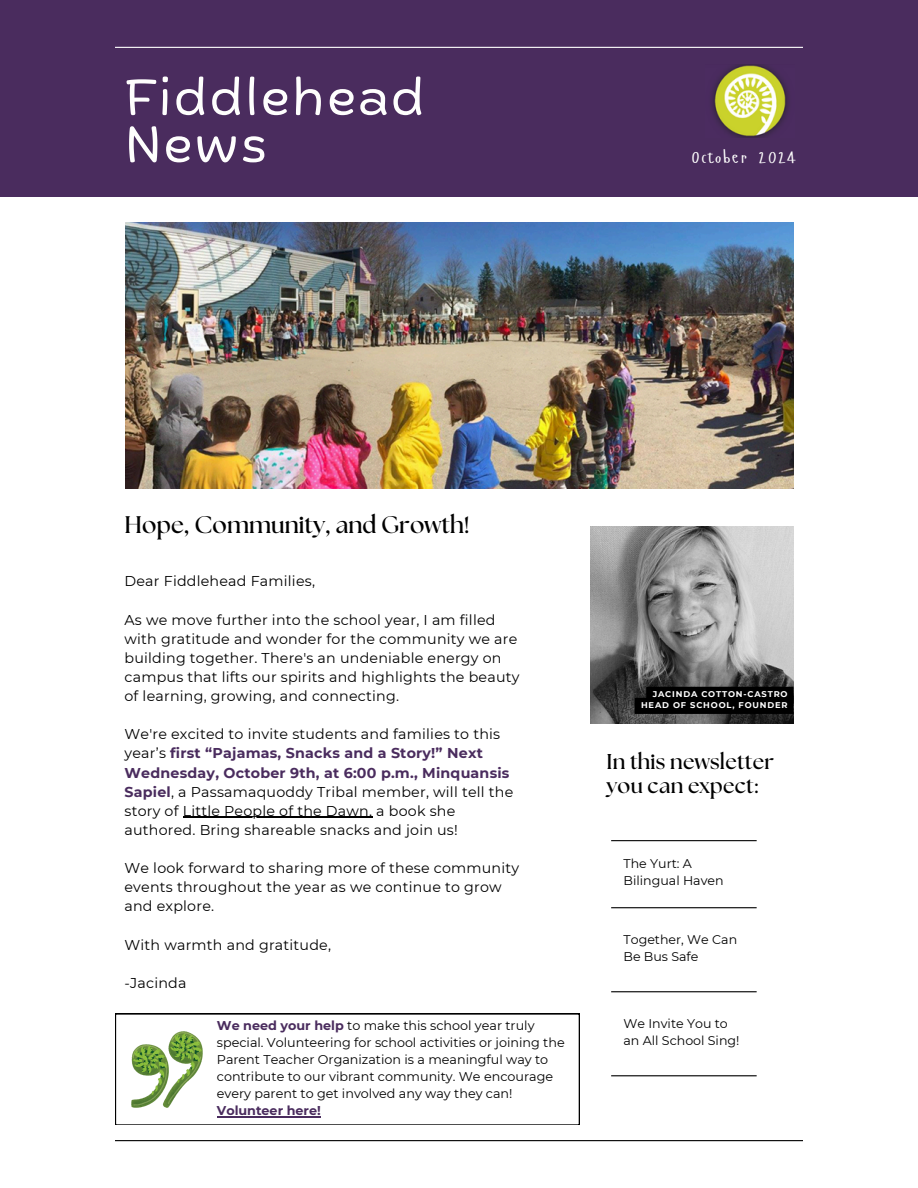
<style>
.page{position:relative;width:918px;height:1188px;background:#fff}
.page>*{position:absolute;margin:0;border:0;box-sizing:border-box;transform-origin:0 0}
.t1{font:50.1px/47.2px "Biski";letter-spacing:.04em;color:#fefefd}
.t2{font:700 24px "The Seasons";color:#000}
.t3{font:700 21.45px/23.7px "The Seasons";letter-spacing:.01em;color:#000}
.t4{font:16.95px "Hangyaboly";letter-spacing:.1em;color:#fefefd}
.t5{font:14.25px/19.2px "Montserrat";letter-spacing:.015em;color:#000}
.t6{font:12.75px/17px "Montserrat";color:#000}
.t7{font:12.6px/16.8px "Montserrat";color:#000}
.t8{font:700 8.25px "Montserrat";letter-spacing:.1em;color:#fff}
.s1{font-weight:700;color:#4a2c5e}
</style>
<div class="page">
<div style="left:0;top:0;width:918px;height:197px;background:#4a2c5e"></div>
<hr style="left:115px;top:47px;width:688px;height:1px;background:#fefefd">
<hr style="left:115px;top:1140px;width:688px;height:1px;background:#000">
<hr style="left:183px;top:817px;width:189px;height:1px;background:#000">
<img style="left:590px;top:527px;width:204px;height:197px">
<hr style="left:611px;top:840px;width:146px;height:1px;background:#000">
<hr style="left:611px;top:907px;width:146px;height:1px;background:#000">
<hr style="left:611px;top:991px;width:146px;height:1px;background:#000">
<hr style="left:611px;top:1075px;width:146px;height:1px;background:#000">
<img style="left:712px;top:64px;width:76px;height:73px">
<img style="left:125px;top:223px;width:669px;height:265px">
<svg style="left:115px;top:1014px;width:465px;height:111px"></svg>
<img style="left:132px;top:1031px;width:71px;height:77px">
<div style="left:635px;top:687px;width:158px;height:27px;background:#000"></div>
<hr style="left:217px;top:1116px;width:66px;height:1px;background:#4a2c5e">
<hr style="left:283px;top:1116px;width:34px;height:1px;background:#4a2c5e">
<p class="t1" style="left:125px;top:79px;width:301px">Fiddlehead<br>News</p>
<p class="t4" style="left:692px;top:146px;width:104px">October 2024</p>
<h1 class="t2" style="left:125px;top:514px;width:347px">Hope, Community, and Growth!</h1>
<p class="t5" style="left:125px;top:572px;width:192px">Dear Fiddlehead Families,</p>
<h3 class="t5" style="left:125px;top:610px;width:397px">As we move further into the school year, I am filled with gratitude and wonder for the community we are building together. There's an undeniable energy on campus that lifts our spirits and highlights the beauty of learning, growing, and connecting.</h3>
<p class="t5" style="left:125px;top:725px;width:390px">We're excited to invite students and families to this year’s <span class="s1">first “Pajamas, Snacks and a Story!” Next Wednesday, October 9th, at 6:00 p.m., Minquansis Sapiel</span>, a Passamaquoddy Tribal member, will tell the story of Little People of the Dawn, a book she</p>
<p class="t5" style="left:125px;top:820px;width:335px">authored. Bring shareable snacks and join us!</p>
<p class="t5" style="left:125px;top:858px;width:396px">We look forward to sharing more of these community events throughout the year as we continue to grow and explore.</p>
<p class="t5" style="left:125px;top:935px;width:208px">With warmth and gratitude,</p>
<p class="t5" style="left:125px;top:973px;width:64px">-Jacinda</p>
<p class="t6" style="left:217px;top:1017px;width:349px"><span class="s1">We need your help</span> to make this school year truly special. Volunteering for school activities or joining the Parent Teacher Organization is a meaningful way to contribute to our vibrant community. We encourage every parent to get involved any way they can!<br><span class="s1">Volunteer here!</span></p>
<p class="t8" style="left:653px;top:689px;width:136px">JACINDA COTTON-CASTRO</p>
<p class="t8" style="left:641px;top:700px;width:148px">HEAD OF SCHOOL, FOUNDER</p>
<h2 class="t3" style="left:606px;top:751px;width:169px">In this newsletter you can expect:</h2>
<p class="t7" style="left:624px;top:855px;width:102px">The Yurt: A<br>Bilingual Haven</p>
<p class="t7" style="left:624px;top:931px;width:115px">Together, We Can<br>Be Bus Safe</p>
<p class="t7" style="left:624px;top:1015px;width:117px">We Invite You to an All School Sing!</p>
</div>
